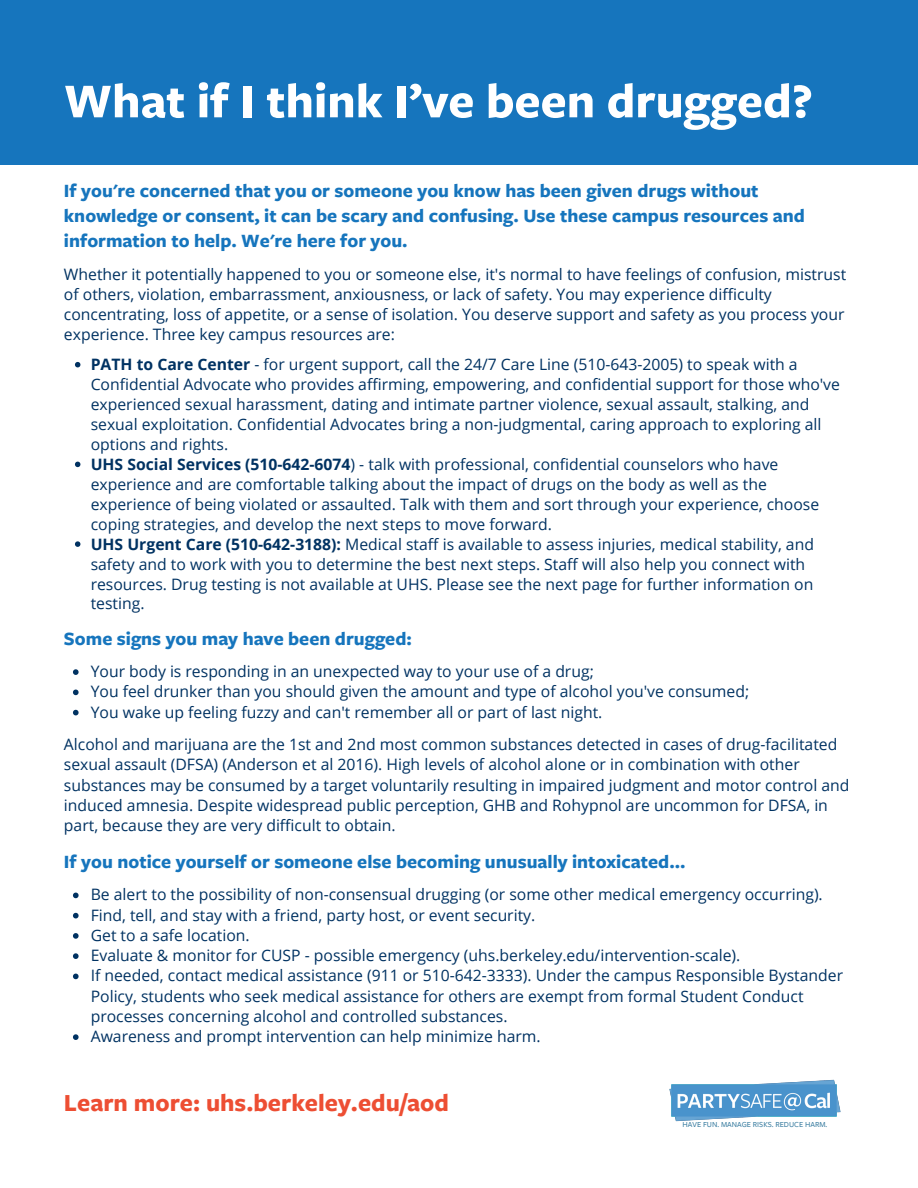
<style>
.page{position:relative;width:918px;height:1188px;background:#fff}
.page>*{position:absolute;margin:0;border:0;box-sizing:border-box;transform-origin:0 0}
.t1{font:700 50.4px "Freight Sans Pro";color:#fff}
.t2{font:700 25.5px "Freight Sans Pro";color:#ed4e33}
.t3{font:700 19.5px/24.8px "Freight Sans Pro";color:#1675bd}
.t4{font:15.75px/20px "Open Sans";color:#003262}
.t5{font:500 7.95px "Freight Sans Pro";color:#3b7ea1}
.s1{font-weight:700}
</style>
<div class="page">
<div style="left:0;top:0;width:918px;height:164px;background:#1675bd"></div>
<img style="left:669px;top:1079px;width:172px;height:43px">
<svg style="left:75px;top:362px;width:5px;height:5px"></svg>
<svg style="left:75px;top:462px;width:5px;height:5px"></svg>
<svg style="left:75px;top:541px;width:5px;height:6px"></svg>
<svg style="left:73px;top:669px;width:6px;height:6px"></svg>
<svg style="left:73px;top:690px;width:6px;height:5px"></svg>
<svg style="left:73px;top:710px;width:6px;height:5px"></svg>
<svg style="left:73px;top:893px;width:6px;height:5px"></svg>
<svg style="left:73px;top:913px;width:6px;height:5px"></svg>
<svg style="left:73px;top:933px;width:6px;height:6px"></svg>
<svg style="left:73px;top:953px;width:6px;height:6px"></svg>
<svg style="left:73px;top:974px;width:6px;height:5px"></svg>
<svg style="left:73px;top:1034px;width:6px;height:6px"></svg>
<p class="t1" style="left:64px;top:66px;width:750px">What if I think I’ve been drugged?</p>
<p class="t3" style="left:64px;top:178px;width:742px">If you're concerned that you or someone you know has been given drugs without knowledge or consent, it can be scary and confusing. Use these campus resources and information to help. We're here for you.</p>
<p class="t4" style="left:64px;top:264px;width:784px">Whether it potentially happened to you or someone else, it's normal to have feelings of confusion, mistrust of others, violation, embarrassment, anxiousness, or lack of safety. You may experience difficulty concentrating, loss of appetite, or a sense of isolation. You deserve support and safety as you process your experience. Three key campus resources are:</p>
<p class="t4" style="left:91px;top:354px;width:751px"><span class="s1">PATH to Care Center</span> - for urgent support, call the 24/7 Care Line (510-643-2005) to speak with a Confidential Advocate who provides affirming, empowering, and confidential support for those who've experienced sexual harassment, dating and intimate partner violence, sexual assault, stalking, and sexual exploitation. Confidential Advocates bring a non-judgmental, caring approach to exploring all options and rights.</p>
<p class="t4" style="left:91px;top:454px;width:730px"><span class="s1">UHS Social Services (510-642-6074</span>) - talk with professional, confidential counselors who have experience and are comfortable talking about the impact of drugs on the body as well as the experience of being violated or assaulted. Talk with them and sort through your experience, choose coping strategies, and develop the next steps to move forward.</p>
<p class="t4" style="left:91px;top:534px;width:725px"><span class="s1">UHS Urgent Care (510-642-3188):</span> Medical staff is available to assess injuries, medical stability, and safety and to work with you to determine the best next steps. Staff will also help you connect with resources. Drug testing is not available at UHS. Please see the next page for further information on testing.</p>
<p class="t3" style="left:64px;top:625px;width:349px">Some signs you may have been drugged:</p>
<p class="t4" style="left:91px;top:661px;width:505px">Your body is responding in an unexpected way to your use of a drug;</p>
<p class="t4" style="left:91px;top:681px;width:660px">You feel drunker than you should given the amount and type of alcohol you've consumed;</p>
<p class="t4" style="left:91px;top:702px;width:513px">You wake up feeling fuzzy and can't remember all or part of last night.</p>
<p class="t4" style="left:64px;top:734px;width:787px">Alcohol and marijuana are the 1st and 2nd most common substances detected in cases of drug-facilitated sexual assault (DFSA) (Anderson et al 2016). High levels of alcohol alone or in combination with other substances may be consumed by a target voluntarily resulting in impaired judgment and motor control and induced amnesia. Despite widespread public perception, GHB and Rohypnol are uncommon for DFSA, in part, because they are very difficult to obtain.</p>
<p class="t3" style="left:64px;top:849px;width:623px">If you notice yourself or someone else becoming unusually intoxicated...</p>
<p class="t4" style="left:91px;top:884px;width:734px">Be alert to the possibility of non-consensual drugging (or some other medical emergency occurring).</p>
<p class="t4" style="left:91px;top:905px;width:446px">Find, tell, and stay with a friend, party host, or event security.</p>
<p class="t4" style="left:91px;top:925px;width:161px">Get to a safe location.</p>
<p class="t4" style="left:91px;top:945px;width:651px">Evaluate &amp; monitor for CUSP - possible emergency (uhs.berkeley.edu/intervention-scale).</p>
<p class="t4" style="left:91px;top:965px;width:754px">If needed, contact medical assistance (911 or 510-642-3333). Under the campus Responsible Bystander<br>Policy, students who seek medical assistance for others are exempt from formal Student Conduct processes concerning alcohol and controlled substances.</p>
<p class="t4" style="left:91px;top:1026px;width:451px">Awareness and prompt intervention can help minimize harm.</p>
<p class="t2" style="left:64px;top:1086px;width:387px">Learn more: uhs.berkeley.edu/aod</p>
<p class="t5" style="left:683px;top:1120px;width:146px">HAVE FUN. MANAGE RISKS. REDUCE HARM.</p>
</div>
